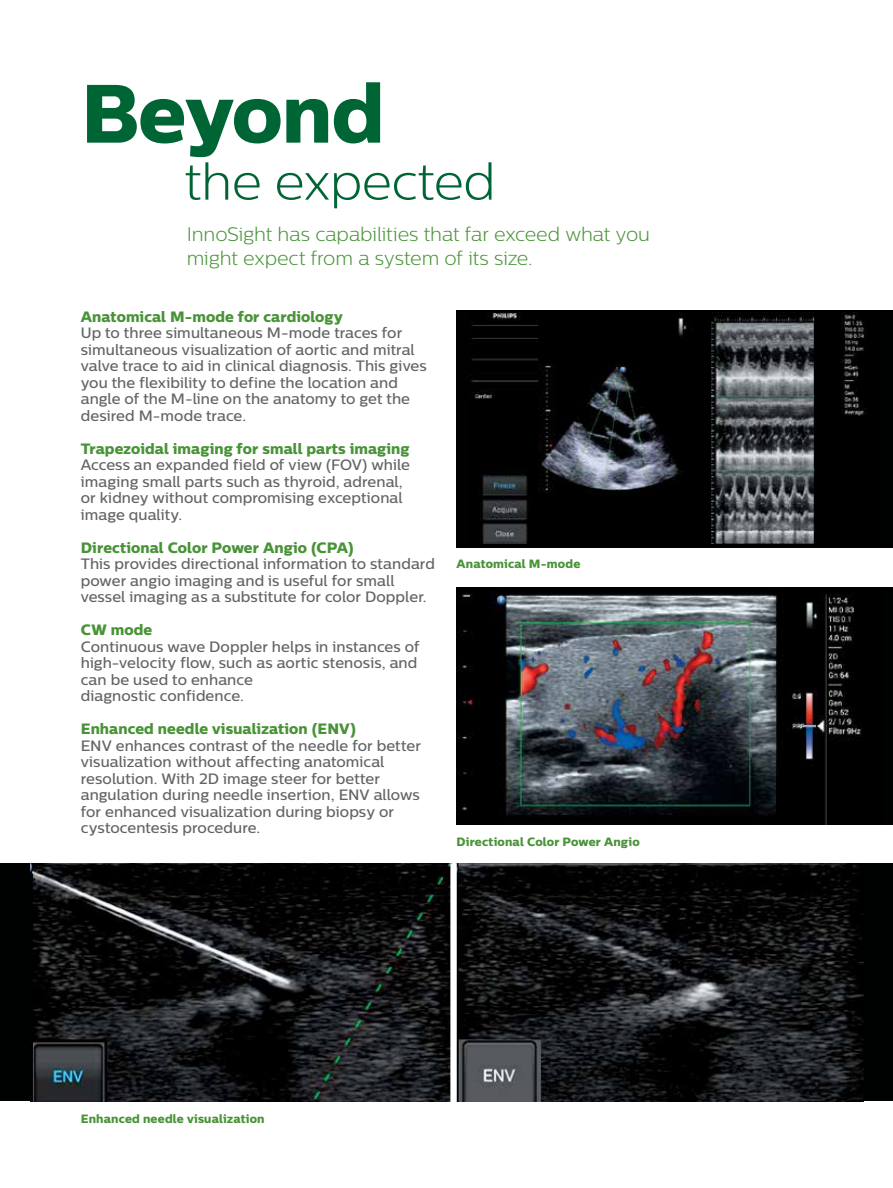
<style>
.page{position:relative;width:893px;height:1188px;background:#fff}
.page>*{position:absolute;margin:0;border:0;box-sizing:border-box;transform-origin:0 0}
.t1{font:82.5px "Centrale Sans X Bold";letter-spacing:-.01em;color:#006535}
.t2{font:300 51px "Centrale Sans";letter-spacing:-.01em;color:#006535}
.t3{font:300 19.5px/24px "Centrale Sans";letter-spacing:-.005em;color:#489337}
.t4{font:500 15px/16.5px "Centrale Sans";letter-spacing:.005em;color:#636466}
.t5{font:15px "Centrale Sans X Bold";letter-spacing:.005em;color:#489337}
.t6{font:12px "Centrale Sans X Bold";letter-spacing:.01em;color:#489337}
</style>
<div class="page">
<div style="left:457px;top:310px;width:436px;height:238px;background:#000101"></div>
<img style="left:469px;top:313px;width:398px;height:231px">
<div style="left:457px;top:587px;width:436px;height:238px;background:#000101"></div>
<img style="left:459px;top:594px;width:402px;height:231px">
<div style="left:0;top:864px;width:893px;height:237px;background:#000101"></div>
<img style="left:31px;top:864px;width:833px;height:237px">
<div style="left:450px;top:864px;width:6px;height:248px;background:#fff"></div>
<h1 class="t1" style="left:81px;top:62px;width:305px">Beyond</h1>
<h2 class="t2" style="left:184px;top:153px;width:313px">the expected</h2>
<h3 class="t3" style="left:187px;top:222px;width:465px">InnoSight has capabilities that far exceed what you might expect from a system of its size.</h3>
<p class="t5" style="left:81px;top:307px;width:264px">Anatomical M-mode for cardiology</p>
<p class="t4" style="left:81px;top:324px;width:347px">Up to three simultaneous M-mode traces for simultaneous visualization of aortic and mitral valve trace to aid in clinical diagnosis. This gives you the flexibility to define the location and angle of the M-line on the anatomy to get the desired M-mode trace.</p>
<p class="t5" style="left:81px;top:439px;width:330px">Trapezoidal imaging for small parts imaging</p>
<p class="t4" style="left:81px;top:456px;width:331px">Access an expanded field of view (FOV) while imaging small parts such as thyroid, adrenal, or kidney without compromising exceptional image quality.</p>
<p class="t5" style="left:81px;top:538px;width:274px">Directional Color Power Angio (CPA)</p>
<p class="t4" style="left:81px;top:555px;width:356px">This provides directional information to standard power angio imaging and is useful for small vessel imaging as a substitute for color Doppler.</p>
<p class="t5" style="left:81px;top:620px;width:73px">CW mode</p>
<p class="t4" style="left:81px;top:638px;width:340px">Continuous wave Doppler helps in instances of high-velocity flow, such as aortic stenosis, and can be used to enhance<br>diagnostic confidence.</p>
<p class="t5" style="left:81px;top:719px;width:277px">Enhanced needle visualization (ENV)</p>
<p class="t4" style="left:81px;top:737px;width:342px">ENV enhances contrast of the needle for better visualization without affecting anatomical resolution. With 2D image steer for better angulation during needle insertion, ENV allows for enhanced visualization during biopsy or cystocentesis procedure.</p>
<p class="t6" style="left:457px;top:557px;width:125px">Anatomical M-mode</p>
<p class="t6" style="left:457px;top:834px;width:185px">Directional Color Power Angio</p>
<p class="t6" style="left:81px;top:1112px;width:185px">Enhanced needle visualization</p>
</div>
